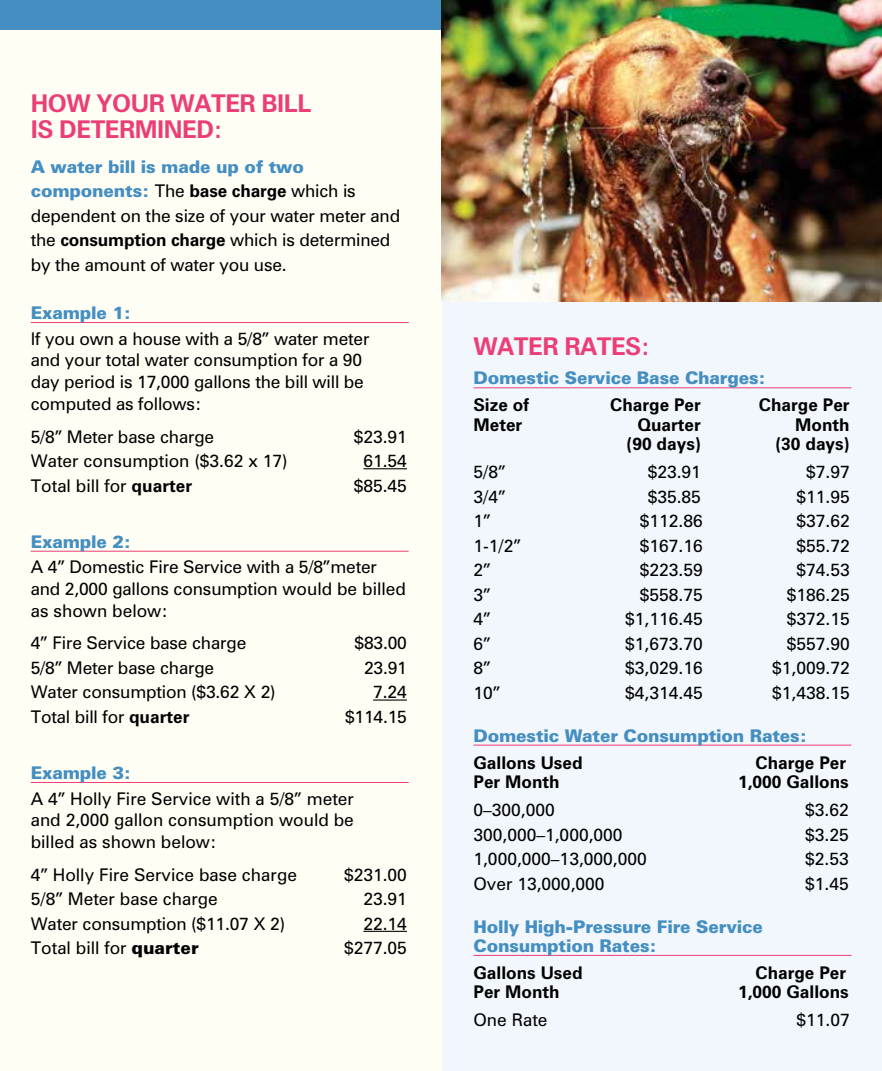
<style>
.page{position:relative;width:882px;height:1071px;background:#fff}
.page>*{position:absolute;margin:0;border:0;box-sizing:border-box;transform-origin:0 0}
.t1{font:700 24.5px/26.2px "Zurich BT";letter-spacing:-.02em;color:#eb3e77}
.t2{font:17.5px/21.9px "Zurich BT";letter-spacing:-.01em;color:#000}
.t3{font:700 17.5px "Zurich BT";color:#000}
.t4{font:900 17.5px/19.2px "Zurich BT";letter-spacing:-.01em;color:#448ec1}
.s1{font-weight:900;color:#448ec1}
.s2{font-weight:700}
.s3{font-weight:900}
</style>
<div class="page">
<div style="left:0;top:0;width:442px;height:1071px;background:#fffef4"></div>
<div style="left:442px;top:0;width:440px;height:1071px;background:#f1f7fc"></div>
<div style="left:0;top:0;width:882px;height:29px;background:#448ec1"></div>
<hr style="left:31px;top:322px;width:378px;height:1px;background:#eb3e77">
<hr style="left:363px;top:468px;width:44px;height:1px;background:#000">
<hr style="left:31px;top:551px;width:378px;height:1px;background:#eb3e77">
<hr style="left:373px;top:700px;width:34px;height:1px;background:#000">
<hr style="left:31px;top:782px;width:378px;height:1px;background:#eb3e77">
<hr style="left:363px;top:931px;width:44px;height:1px;background:#000">
<hr style="left:473px;top:387px;width:378px;height:1px;background:#eb3e77">
<hr style="left:473px;top:745px;width:378px;height:1px;background:#eb3e77">
<hr style="left:473px;top:955px;width:378px;height:1px;background:#eb3e77">
<img style="left:442px;top:0;width:440px;height:301px">
<h1 class="t1" style="left:31px;top:90px;width:282px">HOW YOUR WATER BILL<br>IS DETERMINED:</h1>
<p class="t2" style="left:31px;top:154px;width:371px;line-height:24.5px"><span class="s1">A water bill is made up of two components:</span> The <span class="s2">base charge</span> which is dependent on the size of your water meter and the <span class="s2">consumption charge</span> which is determined by the amount of water you use.</p>
<p class="t4" style="left:31px;top:303px;width:102px">Example 1:</p>
<p class="t2" style="left:31px;top:327px;width:340px">If you own a house with a 5/8” water meter and your total water consumption for a 90 day period is 17,000 gallons the bill will be computed as follows:</p>
<p class="t2" style="left:31px;top:425px;width:185px">5/8” Meter base charge</p>
<p class="t2" style="left:354px;top:425px;width:55px">$23.91</p>
<p class="t2" style="left:31px;top:450px;width:258px">Water consumption ($3.62 x 17)</p>
<p class="t2" style="left:363px;top:450px;width:45px">61.54</p>
<p class="t2" style="left:31px;top:474px;width:163px">Total bill for <span class="s2">quarter</span></p>
<p class="t2" style="left:354px;top:474px;width:55px">$85.45</p>
<p class="t4" style="left:31px;top:532px;width:102px">Example 2:</p>
<p class="t2" style="left:31px;top:556px;width:377px">A 4” Domestic Fire Service with a 5/8”meter and 2,000 gallons consumption would be billed as shown below:</p>
<p class="t2" style="left:31px;top:632px;width:217px">4” Fire Service base charge</p>
<p class="t2" style="left:355px;top:632px;width:54px">$83.00</p>
<p class="t2" style="left:31px;top:657px;width:185px">5/8” Meter base charge</p>
<p class="t2" style="left:364px;top:657px;width:44px">23.91</p>
<p class="t2" style="left:31px;top:681px;width:247px">Water consumption ($3.62 X 2)</p>
<p class="t2" style="left:373px;top:681px;width:35px">7.24</p>
<p class="t2" style="left:31px;top:706px;width:160px">Total bill for <span class="s2">quarter</span></p>
<p class="t2" style="left:345px;top:706px;width:63px">$114.15</p>
<p class="t4" style="left:31px;top:763px;width:102px">Example 3:</p>
<p class="t2" style="left:31px;top:787px;width:325px;text-align:justify">A 4” Holly Fire Service with a 5/8” meter and 2,000 gallon consumption would be billed as shown below:</p>
<p class="t2" style="left:31px;top:863px;width:268px">4” Holly Fire Service base charge</p>
<p class="t2" style="left:344px;top:863px;width:64px">$231.00</p>
<p class="t2" style="left:31px;top:888px;width:189px">5/8” Meter base charge</p>
<p class="t2" style="left:363px;top:888px;width:45px">23.91</p>
<p class="t2" style="left:31px;top:912px;width:256px">Water consumption ($11.07 X 2)</p>
<p class="t2" style="left:363px;top:912px;width:45px">22.14</p>
<p class="t2" style="left:31px;top:937px;width:170px">Total bill for <span class="s3">quarter</span></p>
<p class="t2" style="left:344px;top:937px;width:64px">$277.05</p>
<h1 class="t1" style="left:473px;top:333px;width:178px">WATER RATES:</h1>
<p class="t4" style="left:473px;top:368px;width:294px">Domestic Service Base Charges:</p>
<p class="t3" style="left:473px;top:394px;width:57px">Size of</p>
<p class="t3" style="left:610px;top:394px;width:92px">Charge Per</p>
<p class="t3" style="left:759px;top:394px;width:92px">Charge Per</p>
<p class="t3" style="left:473px;top:414px;width:50px">Meter</p>
<p class="t3" style="left:637px;top:414px;width:65px">Quarter</p>
<p class="t3" style="left:795px;top:414px;width:56px">Month</p>
<p class="t3" style="left:627px;top:433px;width:76px">(90 days)</p>
<p class="t3" style="left:775px;top:433px;width:76px">(30 days)</p>
<p class="t2" style="left:473px;top:461px;width:34px">5/8”</p>
<p class="t2" style="left:648px;top:461px;width:55px">$23.91</p>
<p class="t2" style="left:806px;top:461px;width:45px">$7.97</p>
<p class="t2" style="left:473px;top:485px;width:34px">3/4”</p>
<p class="t2" style="left:648px;top:485px;width:55px">$35.85</p>
<p class="t2" style="left:796px;top:485px;width:55px">$11.95</p>
<p class="t2" style="left:473px;top:510px;width:19px">1”</p>
<p class="t2" style="left:640px;top:510px;width:64px">$112.86</p>
<p class="t2" style="left:796px;top:510px;width:55px">$37.62</p>
<p class="t2" style="left:473px;top:534px;width:49px">1-1/2”</p>
<p class="t2" style="left:640px;top:534px;width:64px">$167.16</p>
<p class="t2" style="left:796px;top:534px;width:55px">$55.72</p>
<p class="t2" style="left:473px;top:559px;width:19px">2”</p>
<p class="t2" style="left:640px;top:559px;width:64px">$223.59</p>
<p class="t2" style="left:796px;top:559px;width:55px">$74.53</p>
<p class="t2" style="left:473px;top:583px;width:19px">3”</p>
<p class="t2" style="left:640px;top:583px;width:64px">$558.75</p>
<p class="t2" style="left:787px;top:583px;width:64px">$186.25</p>
<p class="t2" style="left:473px;top:608px;width:19px">4”</p>
<p class="t2" style="left:625px;top:608px;width:79px">$1,116.45</p>
<p class="t2" style="left:787px;top:608px;width:64px">$372.15</p>
<p class="t2" style="left:473px;top:632px;width:19px">6”</p>
<p class="t2" style="left:625px;top:632px;width:79px">$1,673.70</p>
<p class="t2" style="left:787px;top:632px;width:64px">$557.90</p>
<p class="t2" style="left:473px;top:657px;width:19px">8”</p>
<p class="t2" style="left:625px;top:657px;width:79px">$3,029.16</p>
<p class="t2" style="left:772px;top:657px;width:79px">$1,009.72</p>
<p class="t2" style="left:473px;top:681px;width:29px">10”</p>
<p class="t2" style="left:625px;top:681px;width:79px">$4,314.45</p>
<p class="t2" style="left:772px;top:681px;width:79px">$1,438.15</p>
<p class="t4" style="left:473px;top:726px;width:335px">Domestic Water Consumption Rates:</p>
<p class="t3" style="left:473px;top:752px;width:111px">Gallons Used</p>
<p class="t3" style="left:755px;top:752px;width:92px">Charge Per</p>
<p class="t3" style="left:473px;top:771px;width:88px">Per Month</p>
<p class="t3" style="left:738px;top:771px;width:112px">1,000 Gallons</p>
<p class="t2" style="left:473px;top:799px;width:83px">0–300,000</p>
<p class="t2" style="left:805px;top:799px;width:45px">$3.62</p>
<p class="t2" style="left:473px;top:823px;width:151px">300,000–1,000,000</p>
<p class="t2" style="left:805px;top:823px;width:45px">$3.25</p>
<p class="t2" style="left:473px;top:848px;width:175px">1,000,000–13,000,000</p>
<p class="t2" style="left:805px;top:848px;width:45px">$2.53</p>
<p class="t2" style="left:473px;top:872px;width:133px">Over 13,000,000</p>
<p class="t2" style="left:805px;top:872px;width:45px">$1.45</p>
<p class="t4" style="left:473px;top:917px;width:291px">Holly High-Pressure Fire Service<br>Consumption Rates:</p>
<p class="t3" style="left:473px;top:962px;width:111px">Gallons Used</p>
<p class="t3" style="left:755px;top:962px;width:92px">Charge Per</p>
<p class="t3" style="left:473px;top:981px;width:88px">Per Month</p>
<p class="t3" style="left:738px;top:981px;width:112px">1,000 Gallons</p>
<p class="t2" style="left:473px;top:1009px;width:76px">One Rate</p>
<p class="t2" style="left:796px;top:1009px;width:55px">$11.07</p>
</div>
